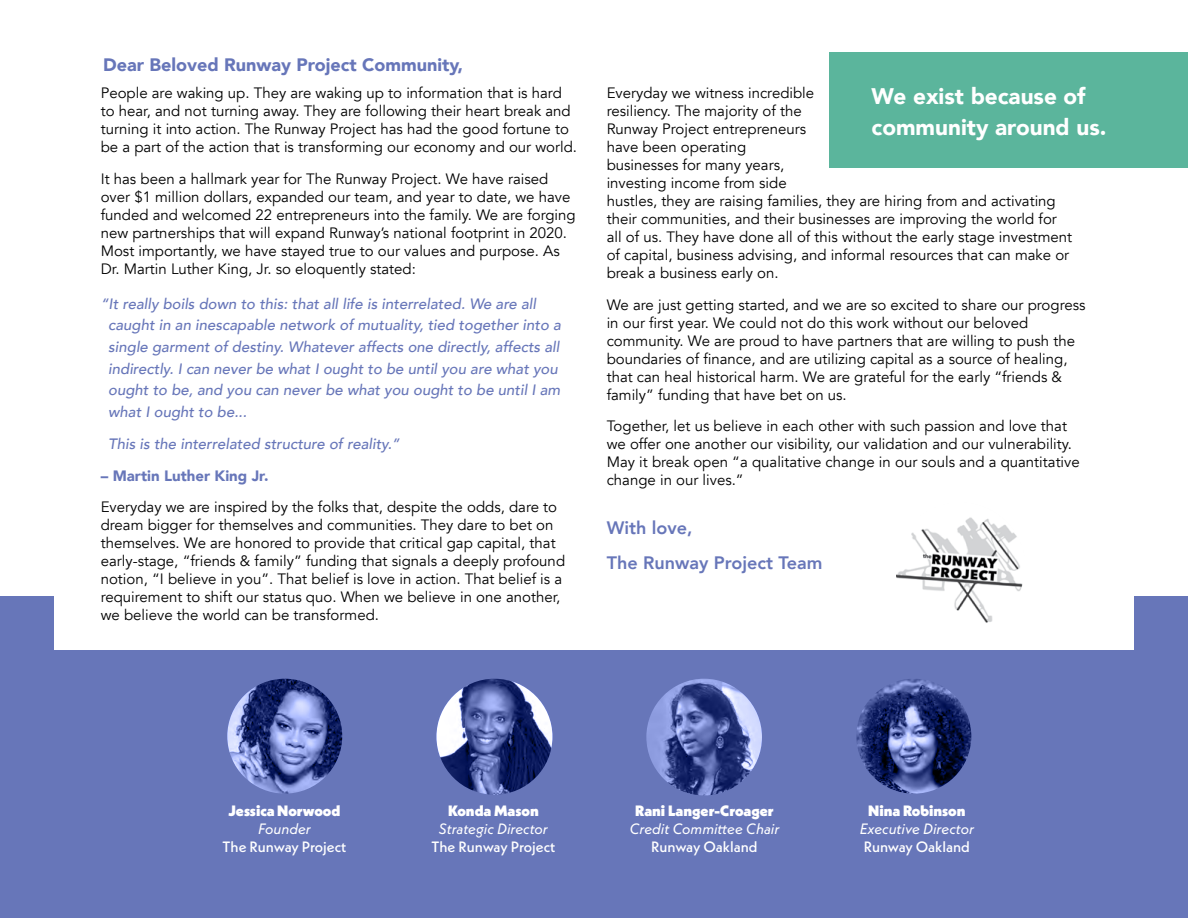
<style>
.page{position:relative;width:1188px;height:918px;background:#fff}
.page>*{position:absolute;margin:0;border:0;box-sizing:border-box;transform-origin:0 0}
.t1{font:900 22.5px/31.2px "Avenir";color:#fff}
.t2{font:900 18px "Avenir";color:#6776b9}
.t3{font:800 18px/35.1px "Avenir";color:#6776b9}
.t4{font:15px/18px "Avenir";color:#000}
.t5{font:italic 500 15px/21.6px "Avenir";color:#6776b9}
.t6{font:italic 15px "Neue Kabel";color:#fff}
.t7{font:500 15px "Neue Kabel";color:#fff}
.t8{font:900 15px "Neue Kabel";color:#fff}
.t9{font:900 15px "Avenir";color:#6776b9}
</style>
<div class="page">
<svg style="left:0;top:597px;width:1188px;height:321px;background:#7a87bf"></svg>
<img style="left:896px;top:503px;width:129px;height:129px;border-radius:65px">
<div style="left:829px;top:52px;width:359px;height:116px;background:#5bb59c"></div>
<p class="t2" style="left:103px;top:49px;width:361px">Dear Beloved Runway Project Community,</p>
<p class="t4" style="left:101px;top:84px;width:478px">People are waking up. They are waking up to information that is hard to hear, and not turning away. They are following their heart break and turning it into action. The Runway Project has had the good fortune to be a part of the action that is transforming our economy and our world.</p>
<p class="t4" style="left:101px;top:170px;width:477px">It has been a hallmark year for The Runway Project. We have raised over $1 million dollars, expanded our team, and year to date, we have funded and welcomed 22 entrepreneurs into the family. We are forging new partnerships that will expand Runway’s national footprint in 2020.<br>Most importantly, we have stayed true to our values and purpose. As Dr. Martin Luther King, Jr. so eloquently stated:</p>
<p class="t5" style="left:108px;top:293px;width:454px;text-indent:-8px">“It really boils down to this: that all life is interrelated. We are all caught in an inescapable network of mutuality, tied together into a single garment of destiny. Whatever affects one directly, affects all indirectly. I can never be what I ought to be until you are what you ought to be, and you can never be what you ought to be until I am what I ought to be...</p>
<p class="t5" style="left:108px;top:433px;width:293px">This is the interrelated structure of reality.”</p>
<p class="t9" style="left:101px;top:463px;width:169px">– Martin Luther King Jr.</p>
<p class="t4" style="left:101px;top:499px;width:466px">Everyday we are inspired by the folks that, despite the odds, dare to dream bigger for themselves and communities. They dare to bet on themselves. We are honored to provide that critical gap capital, that early-stage, “friends &amp; family” funding that signals a deeply profound notion, “I believe in you”. That belief is love in action. That belief is a requirement to shift our status quo. When we believe in one another, we believe the world can be transformed.</p>
<p class="t4" style="left:607px;top:84px;width:467px">Everyday we witness incredible<br>resiliency. The majority of the<br>Runway Project entrepreneurs<br>have been operating<br>businesses for many years,<br>investing income from side<br>hustles, they are raising families, they are hiring from and activating their communities, and their businesses are improving the world for all of us. They have done all of this without the early stage investment of capital, business advising, and informal resources that can make or break a business early on.</p>
<p class="t4" style="left:607px;top:296px;width:480px">We are just getting started, and we are so excited to share our progress in our first year. We could not do this work without our beloved community. We are proud to have partners that are willing to push the boundaries of finance, and are utilizing capital as a source of healing, that can heal historical harm. We are grateful for the early “friends &amp; family” funding that have bet on us.</p>
<p class="t4" style="left:607px;top:417px;width:475px">Together, let us believe in each other with such passion and love that we offer one another our visibility, our validation and our vulnerability.<br>May it break open “a qualitative change in our souls and a quantitative change in our lives.”</p>
<p class="t3" style="left:607px;top:510px;width:217px">With love,<br>The Runway Project Team</p>
<h1 class="t1" style="left:872px;top:80px;width:236px">We exist because of community around us.</h1>
<p class="t8" style="left:229px;top:801px;width:113px">Jessica Norwood</p>
<p class="t6" style="left:258px;top:819px;width:54px">Founder</p>
<p class="t7" style="left:223px;top:837px;width:125px">The Runway Project</p>
<p class="t8" style="left:448px;top:801px;width:92px">Konda Mason</p>
<p class="t6" style="left:439px;top:819px;width:110px">Strategic Director</p>
<p class="t7" style="left:432px;top:837px;width:125px">The Runway Project</p>
<p class="t8" style="left:635px;top:801px;width:140px">Rani Langer-Croager</p>
<p class="t6" style="left:629px;top:819px;width:152px">Credit Committee Chair</p>
<p class="t7" style="left:651px;top:837px;width:108px">Runway Oakland</p>
<p class="t8" style="left:868px;top:801px;width:99px">Nina Robinson</p>
<p class="t6" style="left:860px;top:819px;width:115px">Executive Director</p>
<p class="t7" style="left:864px;top:837px;width:108px">Runway Oakland</p>
</div>
